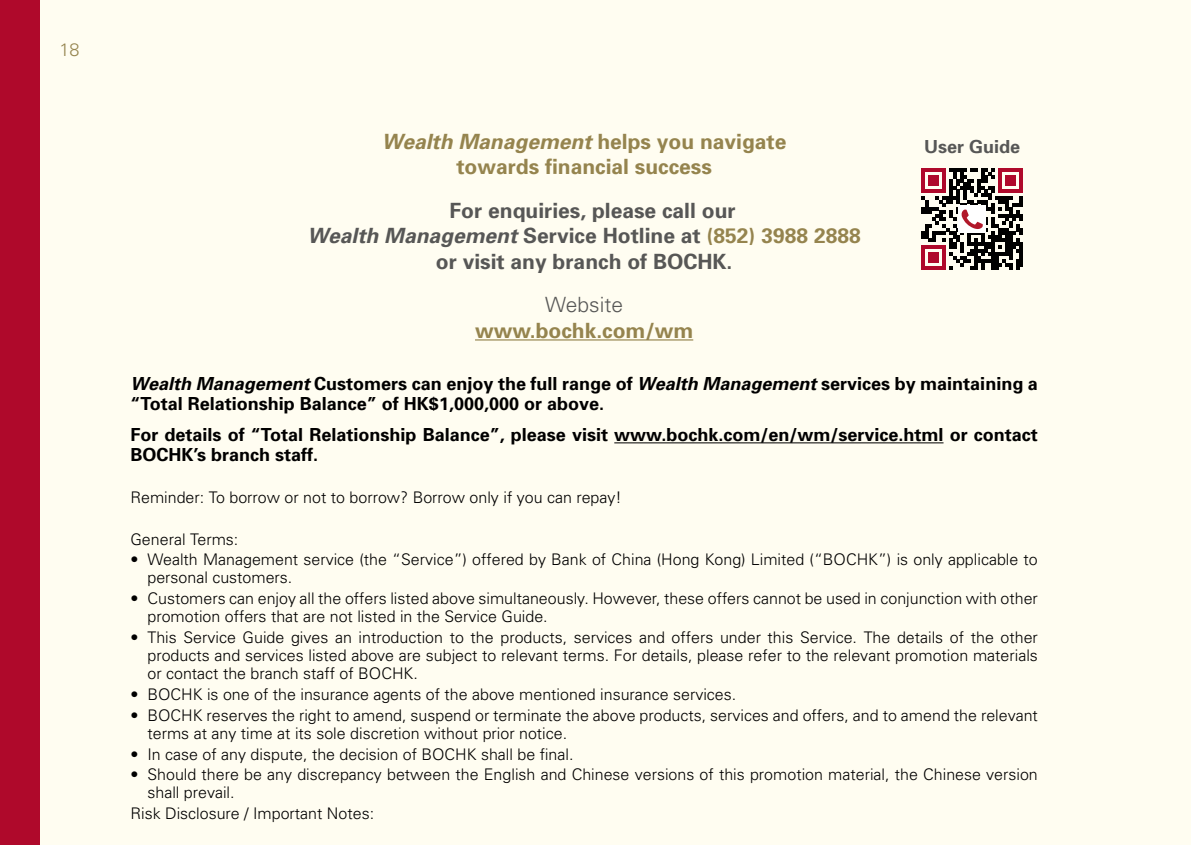
<style>
.page{position:relative;width:1191px;height:845px;background:#fffdf1}
.page>*{position:absolute;margin:0;border:0;box-sizing:border-box;transform-origin:0 0}
.t1{font:700 21px/25.6px "Univers";color:#95844e;text-align:center}
.t2{font:700 21px "Univers";color:#575756}
.t3{font:italic 700 21px "Univers";color:#575756}
.t4{font:300 21px "Univers";color:#575756}
.t5{font:700 18px/20px "Univers";color:#000}
.t6{font:700 18px "Univers";color:#575756}
.t7{font:300 18px "Univers";color:#95844e}
.t8{font:300 16px/18px "Univers";color:#000}
.s1{font-style:italic}
.s2{font-style:normal}
.s3{font-style:normal;color:#95844e}
</style>
<div class="page">
<hr style="left:475px;top:339px;width:218px;height:1px;background:#95844e">
<hr style="left:614px;top:442px;width:329px;height:1px;background:#000">
<div style="left:0;top:0;width:40px;height:845px;background:#af092b"></div>
<svg style="left:921px;top:169px;width:101px;height:101px"></svg>
<p class="t7" style="left:60px;top:38px;width:22px">18</p>
<h1 class="t1" style="left:382px;top:128px;width:406px"><span class="s1">Wealth Management</span> helps you navigate towards financial success</h1>
<h1 class="t2" style="left:449px;top:197px;width:287px">For enquiries, please call our</h1>
<h1 class="t3" style="left:307px;top:222px;width:554px">Wealth Management <span class="s2">Service Hotline at</span> <span class="s3">(852) 3988 2888</span></h1>
<h1 class="t2" style="left:436px;top:248px;width:298px">or visit any branch of BOCHK.</h1>
<h1 class="t4" style="left:545px;top:292px;width:79px">Website</h1>
<h1 class="t1" style="left:475px;top:317px;width:220px">www.bochk.com/wm</h1>
<p class="t5" style="left:130px;top:373px;width:909px"><span class="s1">Wealth Management</span> Customers can enjoy the full range of <span class="s1">Wealth Management</span> services by maintaining a “Total Relationship Balance” of HK$1,000,000 or above.</p>
<p class="t5" style="left:130px;top:424px;width:909px">For details of “Total Relationship Balance”, please visit www.bochk.com/en/wm/service.html or contact<br>BOCHK’s branch staff.</p>
<p class="t8" style="left:130px;top:488px;width:493px">Reminder: To borrow or not to borrow? Borrow only if you can repay!</p>
<p class="t8" style="left:130px;top:529px;width:109px">General Terms:</p>
<p class="t8" style="left:147px;top:550px;width:892px;text-indent:-17px">• Wealth Management service (the “Service”) offered by Bank of China (Hong Kong) Limited (“BOCHK”) is only applicable to personal customers.</p>
<p class="t8" style="left:147px;top:589px;width:892px;text-indent:-17px">• Customers can enjoy all the offers listed above simultaneously. However, these offers cannot be used in conjunction with other promotion offers that are not listed in the Service Guide.</p>
<p class="t8" style="left:147px;top:628px;width:892px;text-align:justify;text-indent:-17px">• This Service Guide gives an introduction to the products, services and offers under this Service. The details of the other products and services listed above are subject to relevant terms. For details, please refer to the relevant promotion materials or contact the branch staff of BOCHK.</p>
<p class="t8" style="left:130px;top:685px;width:607px">• BOCHK is one of the insurance agents of the above mentioned insurance services.</p>
<p class="t8" style="left:147px;top:705px;width:892px;text-indent:-17px">• BOCHK reserves the right to amend, suspend or terminate the above products, services and offers, and to amend the relevant terms at any time at its sole discretion without prior notice.</p>
<p class="t8" style="left:130px;top:744px;width:444px">• In case of any dispute, the decision of BOCHK shall be final.</p>
<p class="t8" style="left:147px;top:765px;width:892px;text-indent:-17px">• Should there be any discrepancy between the English and Chinese versions of this promotion material, the Chinese version shall prevail.</p>
<p class="t8" style="left:130px;top:804px;width:245px">Risk Disclosure / Important Notes:</p>
<p class="t6" style="left:924px;top:135px;width:98px">User Guide</p>
</div>
